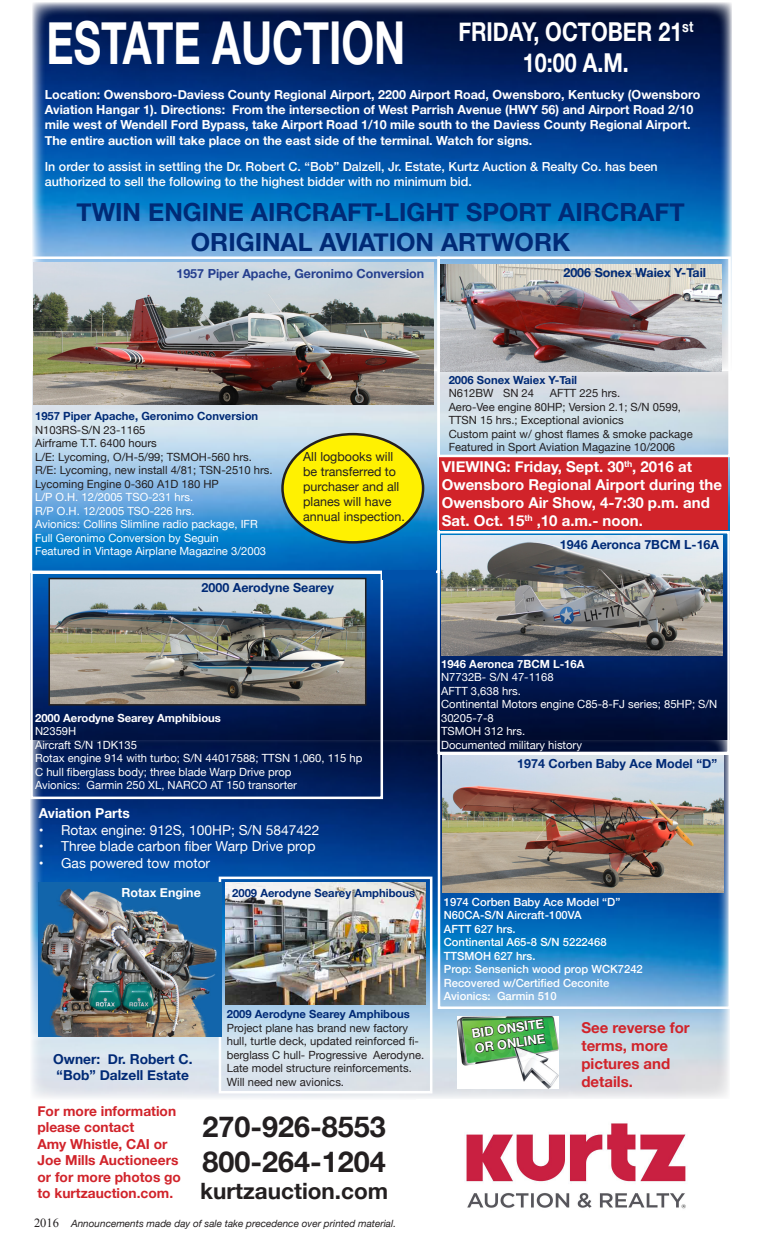
<style>
.page{position:relative;width:765px;height:1260px;background:#fff}
.page>*{position:absolute;margin:0;border:0;box-sizing:border-box;transform-origin:0 0}
.Paragraph_Style_1{font:700 59.25px "Helvetica Neue";color:#fff;scale:.71 1}
.t1{font:700 28.75px "Helvetica Neue";color:#231f20}
.t2{font:700 26.12px "Helvetica Neue";color:#fff;scale:.82 1}
.t3{font:700 25px "Helvetica Neue";color:#002a76}
.t4{font:700 22.5px "Helvetica Neue";color:#231f20}
.t5{font:700 15px/18px "Helvetica Neue";color:#fff}
.Paragraph_Style_1-2{font:700 15px/18px "Helvetica Neue";color:#d1232a}
.t6{font:700 13.75px/16.5px "Helvetica Neue";color:#d1232a}
.t7{font:13.75px "Helvetica Neue";color:#fff}
.Paragraph_Style_1-3{font:700 13.75px/16.5px "Helvetica Neue";color:#002a76}
.t8{font:700 13.75px "Helvetica Neue";color:#fff}
.Paragraph_Style_1-4{font:700 12.62px "Helvetica Neue";color:#fff}
.Paragraph_Style_1-5{font:700 12.5px/15px "Helvetica Neue";color:#fff}
.t9{font:500 12.5px/15px "Helvetica Neue";color:#fff}
.t10{font:700 12.5px "Helvetica Neue";color:#002a76}
.Paragraph_Style_1-6{font:12.5px/15px "Helvetica Neue";color:#231f20}
.t11{font:700 12.5px "Helvetica Neue";color:#253f8e}
.t12{font:12.5px "Times New Roman";color:#231f20}
.t13{font:11.25px/13.5px "Helvetica Neue";color:#231f20}
.t14{font:11.25px/13.5px "Helvetica Neue";color:#fff}
.t15{font:500 11.25px "Helvetica Neue";color:#fff}
.Paragraph_Style_1-7{font:700 11.25px "Helvetica Neue";color:#002a76}
.t16{font:700 11.25px "Helvetica Neue";color:#fff}
.t17{font:italic 10px "Helvetica Neue";color:#231f20}
</style>
<div class="page">
<img style="left:31px;top:739px;width:699px;height:359px">
<img style="left:33px;top:379px;width:697px;height:360px">
<div style="left:25px;top:0;width:715px;height:379px;background:#fff;opacity:.75"></div>
<img style="left:33px;top:2px;width:699px;height:369px">
<div style="left:30px;top:256px;width:410px;height:317px;border:2px solid #fff"></div>
<div style="left:440px;top:457px;width:288px;height:73px;background:#d1232a"></div>
<img style="left:443px;top:755px;width:280px;height:138px">
<img style="left:442px;top:535px;width:280px;height:121px">
<img style="left:441px;top:264px;width:280px;height:107px">
<img style="left:457px;top:1016px;width:102px;height:73px">
<svg style="left:471px;top:1018px;width:75px;height:36px;background:#438741"></svg>
<img style="left:466px;top:1123px;width:220px;height:86px">
<img style="left:33px;top:263px;width:401px;height:141px">
<img style="left:51px;top:581px;width:312px;height:122px">
<div style="left:48px;top:578px;width:318px;height:128px;border:2px solid #231f20"></div>
<div style="left:437px;top:531px;width:293px;height:223px;border:2px solid #fff"></div>
<div style="left:437px;top:257px;width:294px;height:200px;border:2px solid #fff"></div>
<div style="left:282px;top:434px;width:141px;height:108px;background:#fff101;border-radius:50%"></div>
<div style="left:281px;top:433px;width:143px;height:111px;border:2px solid #231f20;border-radius:50%"></div>
<div style="left:438px;top:752px;width:293px;height:257px;border:2px solid #fff"></div>
<div style="left:30px;top:572px;width:353px;height:227px;border:2px solid #fff"></div>
<div style="left:219px;top:877px;width:213px;height:217px;border:2px solid #fff"></div>
<div style="left:382px;top:570px;width:55px;height:9px;background:#0051aa"></div>
<img style="left:39px;top:883px;width:183px;height:154px">
<img style="left:225px;top:883px;width:200px;height:122px">
<p class="Paragraph_Style_1" style="left:47px;top:-4px;width:507px">ESTATE AUCTION</p>
<p class="t2" style="left:458px;top:11px;width:288px">FRIDAY, OCTOBER 21<sup>st</sup></p>
<p class="t2" style="left:523px;top:42px;width:131px">10:00 A.M.</p>
<p class="Paragraph_Style_1-5" style="left:45px;top:87px;width:657px">Location: Owensboro-Daviess County Regional Airport, 2200 Airport Road, Owensboro, Kentucky (Owensboro<br>Aviation Hangar 1). Directions: From the intersection of West Parrish Avenue (HWY 56) and Airport Road 2/10 mile west of Wendell Ford Bypass, take Airport Road 1/10 mile south to the Daviess County Regional Airport.</p>
<p class="Paragraph_Style_1-5" style="left:45px;top:134px;width:489px">The entire auction will take place on the east side of the terminal. Watch for signs.</p>
<p class="t9" style="left:45px;top:158px;width:614px">In order to assist in settling the Dr. Robert C. “Bob” Dalzell, Jr. Estate, Kurtz Auction &amp; Realty Co. has been authorized to sell the following to the highest bidder with no minimum bid.</p>
<p class="t3" style="left:76px;top:193px;width:610px">TWIN ENGINE AIRCRAFT-LIGHT SPORT AIRCRAFT</p>
<p class="t3" style="left:191px;top:223px;width:381px">ORIGINAL AVIATION ARTWORK</p>
<p class="t11" style="left:176px;top:264px;width:249px">1957 Piper Apache, Geronimo Conversion</p>
<p class="t10" style="left:563px;top:263px;width:144px">2006 Sonex Waiex Y-Tail</p>
<p class="Paragraph_Style_1-7" style="left:35px;top:408px;width:225px">1957 Piper Apache, Geronimo Conversion</p>
<p class="t13" style="left:35px;top:424px;width:112px">N103RS-S/N 23-1165</p>
<p class="t13" style="left:35px;top:437px;width:123px">Airframe T.T. 6400 hours</p>
<p class="t13" style="left:35px;top:451px;width:218px">L/E: Lycoming, O/H-5/99; TSMOH-560 hrs.</p>
<p class="t13" style="left:35px;top:464px;width:239px">R/E: Lycoming, new install 4/81; TSN-2510 hrs.</p>
<p class="t13" style="left:35px;top:478px;width:185px">Lycoming Engine 0-360 A1D 180 HP</p>
<p class="t14" style="left:35px;top:491px;width:160px">L/P O.H. 12/2005 TSO-231 hrs.</p>
<p class="t14" style="left:35px;top:505px;width:161px">R/P O.H. 12/2005 TSO-226 hrs.</p>
<p class="t14" style="left:35px;top:518px;width:224px">Avionics: Collins Slimline radio package, IFR</p>
<p class="t14" style="left:35px;top:532px;width:185px">Full Geronimo Conversion by Seguin</p>
<p class="t14" style="left:35px;top:545px;width:233px">Featured in Vintage Airplane Magazine 3/2003</p>
<p class="Paragraph_Style_1-6" style="left:303px;top:449px;width:92px">All logbooks will</p>
<p class="Paragraph_Style_1-6" style="left:303px;top:464px;width:98px">be transferred to purchaser and all</p>
<p class="Paragraph_Style_1-6" style="left:303px;top:494px;width:90px">planes will have</p>
<p class="Paragraph_Style_1-6" style="left:303px;top:509px;width:103px">annual inspection.</p>
<p class="t10" style="left:202px;top:577px;width:134px">2000 Aerodyne Searey</p>
<p class="Paragraph_Style_1-7" style="left:449px;top:371px;width:130px">2006 Sonex Waiex Y-Tail</p>
<p class="t13" style="left:449px;top:387px;width:87px">N612BW SN 24</p>
<p class="t13" style="left:550px;top:387px;width:72px">AFTT 225 hrs.</p>
<p class="t13" style="left:449px;top:401px;width:234px">Aero-Vee engine 80HP; Version 2.1; S/N 0599,<br>TTSN 15 hrs.; Exceptional avionics</p>
<p class="t13" style="left:449px;top:428px;width:246px">Custom paint w/ ghost flames &amp; smoke package</p>
<p class="t13" style="left:449px;top:441px;width:228px">Featured in Sport Aviation Magazine 10/2006</p>
<p class="t5" style="left:442px;top:458px;width:282px">VIEWING: Friday, Sept. 30<sup>th</sup>, 2016 at Owensboro Regional Airport during the Owensboro Air Show, 4-7:30 p.m. and Sat. Oct. 15<sup>th</sup> ,10 a.m.- noon.</p>
<p class="t10" style="left:560px;top:535px;width:161px">1946 Aeronca 7BCM L-16A</p>
<p class="t16" style="left:35px;top:709px;width:187px">2000 Aerodyne Searey Amphibious</p>
<p class="t14" style="left:35px;top:725px;width:43px">N2359H</p>
<p class="t14" style="left:35px;top:739px;width:103px">Aircraft S/N 1DK135</p>
<p class="t14" style="left:35px;top:752px;width:329px">Rotax engine 914 with turbo; S/N 44017588; TTSN 1,060, 115 hp</p>
<p class="t14" style="left:35px;top:766px;width:258px">C hull fiberglass body; three blade Warp Drive prop</p>
<p class="t14" style="left:35px;top:779px;width:263px">Avionics: Garmin 250 XL, NARCO AT 150 transorter</p>
<p class="t8" style="left:39px;top:802px;width:93px">Aviation Parts</p>
<p class="t7" style="left:39px;top:820px;width:282px">• Rotax engine: 912S, 100HP; S/N 5847422</p>
<p class="t7" style="left:39px;top:836px;width:278px">• Three blade carbon fiber Warp Drive prop</p>
<p class="t7" style="left:39px;top:853px;width:173px">• Gas powered tow motor</p>
<p class="Paragraph_Style_1-5" style="left:121px;top:885px;width:81px">Rotax Engine</p>
<p class="Paragraph_Style_1-7" style="left:232px;top:884px;width:184px">2009 Aerodyne Searey Amphibous</p>
<p class="Paragraph_Style_1-3" style="left:53px;top:1051px;width:141px">Owner: Dr. Robert C. “Bob” Dalzell Estate</p>
<p class="Paragraph_Style_1-7" style="left:227px;top:1005px;width:184px">2009 Aerodyne Searey Amphibous</p>
<p class="t13" style="left:227px;top:1021px;width:199px">Project plane has brand new factory hull, turtle deck, updated reinforced fi&shy;berglass C hull- Progressive Aerodyne.<br>Late model structure reinforcements.</p>
<p class="t13" style="left:227px;top:1075px;width:119px">Will need new avionics.</p>
<p class="t6" style="left:37px;top:1103px;width:140px">For more information please contact</p>
<p class="t6" style="left:37px;top:1136px;width:145px">Amy Whistle, CAI or<br>Joe Mills Auctioneers or for more photos go to kurtzauction.com.</p>
<p class="t1" style="left:203px;top:1104px;width:185px">270-926-8553</p>
<p class="t1" style="left:203px;top:1139px;width:185px">800-264-1204</p>
<p class="t4" style="left:200px;top:1173px;width:189px">kurtzauction.com</p>
<p class="t12" style="left:34px;top:1215px;width:26px">2016</p>
<p class="t17" style="left:71px;top:1216px;width:327px">Announcements made day of sale take precedence over printed material.</p>
<p class="t16" style="left:441px;top:655px;width:145px">1946 Aeronca 7BCM L-16A</p>
<p class="t14" style="left:441px;top:671px;width:114px">N7732B- S/N 47-1168</p>
<p class="t14" style="left:441px;top:685px;width:81px">AFTT 3,638 hrs.</p>
<p class="t14" style="left:441px;top:698px;width:278px">Continental Motors engine C85-8-FJ series; 85HP; S/N<br>30205-7-8</p>
<p class="t14" style="left:441px;top:725px;width:85px">TSMOH 312 hrs.</p>
<p class="t14" style="left:441px;top:739px;width:142px">Documented military history</p>
<p class="t10" style="left:517px;top:754px;width:202px">1974 Corben Baby Ace Model “D”</p>
<p class="t15" style="left:444px;top:893px;width:178px">1974 Corben Baby Ace Model “D”</p>
<p class="t15" style="left:444px;top:906px;width:139px">N60CA-S/N Aircraft-100VA</p>
<p class="t15" style="left:444px;top:920px;width:73px">AFTT 627 hrs.</p>
<p class="t15" style="left:444px;top:933px;width:164px">Continental A65-8 S/N 5222468</p>
<p class="t15" style="left:444px;top:947px;width:93px">TTSMOH 627 hrs.</p>
<p class="t15" style="left:444px;top:960px;width:201px">Prop: Sensenich wood prop WCK7242</p>
<p class="t15" style="left:444px;top:974px;width:167px">Recovered w/Certified Ceconite</p>
<p class="t15" style="left:444px;top:987px;width:114px">Avionics: Garmin 510</p>
<p class="Paragraph_Style_1-4" style="left:471px;top:1024px;width:74px;rotate:-8deg">BID ONSITE</p>
<p class="Paragraph_Style_1-4" style="left:474px;top:1038px;width:72px;rotate:-8deg">OR ONLINE</p>
<p class="Paragraph_Style_1-2" style="left:581px;top:1019px;width:110px">See reverse for terms, more pictures and details.</p>
</div>
